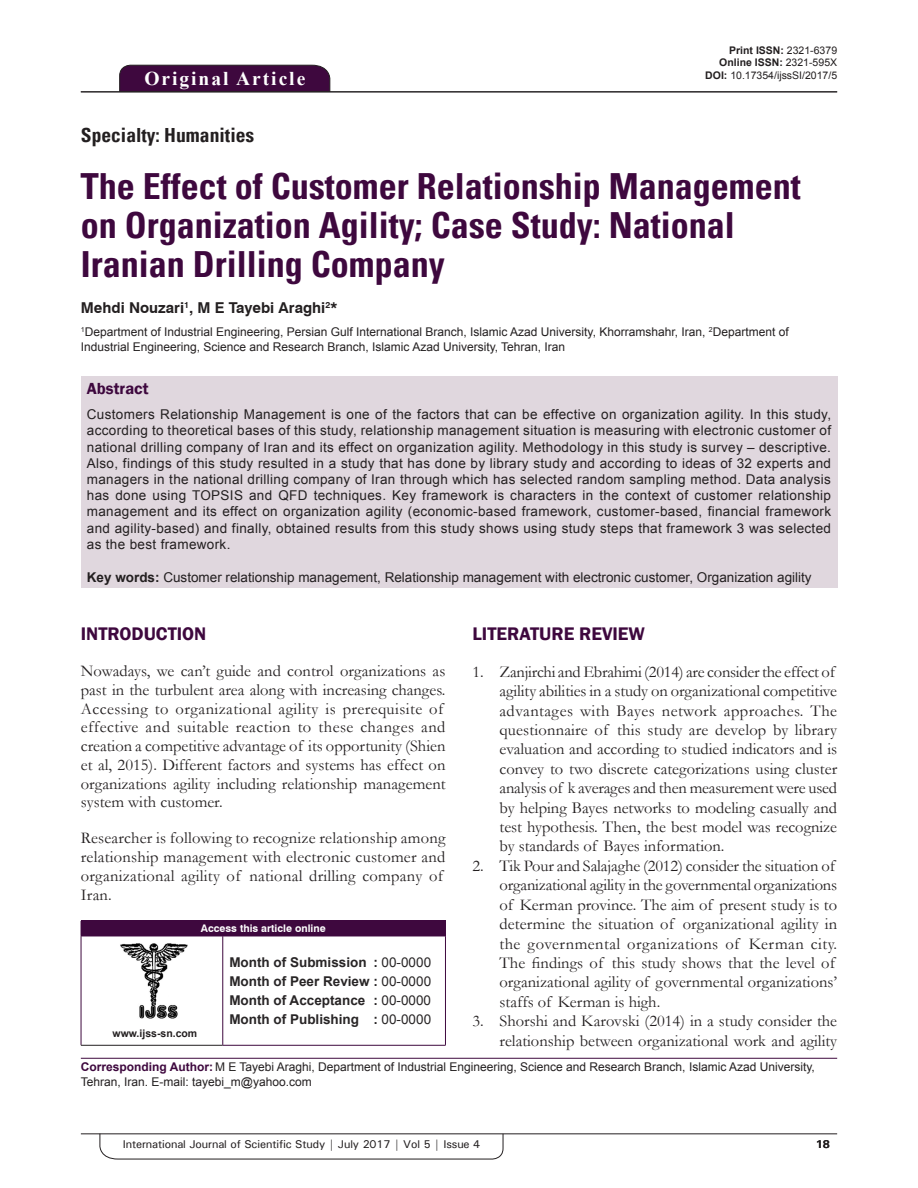
<style>
.page{position:relative;width:918px;height:1188px;background:#fff}
.page>*{position:absolute;margin:0;border:0;box-sizing:border-box;transform-origin:0 0}
.AT{font:700 condensed 36px/39px "Univers";color:#3e083e}
.AH_1{font:700 condensed 19.5px "Univers";color:#231f20}
.AH{font:700 19.5px "Times New Roman";letter-spacing:.1em;color:#fff}
.t1{font:600 18.75px "Franklin Gothic";color:#3e083e}
.L{font:16.5px/19.4px "Garamond";color:#231f20}
.TX{font:16.5px/18.8px "Garamond";letter-spacing:.005em;color:#231f20}
.ABSH{font:600 16.5px "Franklin Gothic";color:#3e083e}
.AU{font:700 15px "Swiss 721 BT";color:#231f20}
.ABS_1{font:13.5px/16.2px "Arial";letter-spacing:.025em;color:#231f20;text-align:justify}
.KWD{font:13.5px "Arial";color:#231f20}
.HIS{font:700 13.5px/18.8px "Arial";color:#282526;text-align:justify}
.AFF{font:12px/14.4px "Arial";color:#231f20}
.ADD{font:12px/14.4px "Arial";color:#231f20}
.RF{font:500 11.25px "Univers";letter-spacing:-.01em;color:#231f20}
.t2{font:700 11.25px "Univers";color:#231f20}
.DOI{font:700 10.5px "Arial";color:#231f20}
.DOI-2{font:10.5px "Arial";color:#231f20}
.AAO{font:700 10.5px "Swiss 721 BT";color:#fff}
.Web{font:700 10.5px "Arial";color:#231f20}
.s1{font-weight:400}
.s2{font-weight:700}
.s3{font-weight:700;color:#3e083e}
</style>
<div class="page">
<hr style="left:81px;top:1134px;width:756px;height:1px;background:#231f20">
<svg style="left:100px;top:1133px;width:403px;height:26px"></svg>
<div style="left:119px;top:65px;width:211px;height:26px;background:#3e083e"></div>
<hr style="left:81px;top:91px;width:756px;height:1px;background:#231f20">
<div style="left:81px;top:377px;width:756px;height:211px;background:#e0d7de"></div>
<img style="left:120px;top:943px;width:68px;height:76px">
<div style="left:81px;top:921px;width:364px;height:15px;background:#3e083e"></div>
<svg style="left:445px;top:921px;width:1px;height:15px"></svg>
<hr style="left:81px;top:936px;width:142px;height:1px;background:#3e083e">
<hr style="left:81px;top:936px;width:1px;height:109px;background:#3e083e">
<hr style="left:81px;top:1045px;width:142px;height:1px;background:#231f20">
<hr style="left:223px;top:936px;width:223px;height:1px;background:#3e083e">
<hr style="left:223px;top:936px;width:1px;height:109px;background:#3e083e">
<hr style="left:445px;top:936px;width:1px;height:109px;background:#3e083e">
<hr style="left:223px;top:1045px;width:223px;height:1px;background:#3e083e">
<hr style="left:81px;top:1058px;width:756px;height:1px;background:#3e083e">
<p class="DOI" style="left:729px;top:42px;width:109px">Print ISSN: <span class="s1">2321-6379</span></p>
<p class="DOI" style="left:719px;top:55px;width:119px">Online ISSN: <span class="s1">2321-595X</span></p>
<p class="AH" style="left:144px;top:64px;width:162px">Original Article</p>
<p class="DOI-2" style="left:705px;top:68px;width:133px"><span class="s2">DOI:</span> 10.17354/ijssSI/2017/5</p>
<p class="AH_1" style="left:81px;top:123px;width:175px">Specialty: Humanities</p>
<p class="AT" style="left:81px;top:167px;width:722px">The Effect of Customer Relationship Management on Organization Agility; Case Study: National<br>Iranian Drilling Company</p>
<p class="AU" style="left:81px;top:299px;width:258px">Mehdi Nouzari<sup>1</sup>, M E Tayebi Araghi<sup>2</sup>*</p>
<p class="AFF" style="left:81px;top:325px;width:709px"><sup>1</sup>Department of Industrial Engineering, Persian Gulf International Branch, Islamic Azad University, Khorramshahr, Iran, <sup>2</sup>Department of<br>Industrial Engineering, Science and Research Branch, Islamic Azad University, Tehran, Iran</p>
<p class="ABSH" style="left:87px;top:379px;width:63px">Abstract</p>
<p class="ABS_1" style="left:87px;top:406px;width:746px">Customers Relationship Management is one of the factors that can be effective on organization agility. In this study, according to theoretical bases of this study, relationship management situation is measuring with electronic customer of national drilling company of Iran and its effect on organization agility. Methodology in this study is survey – descriptive.<br>Also, findings of this study resulted in a study that has done by library study and according to ideas of 32 experts and managers in the national drilling company of Iran through which has selected random sampling method. Data analysis has done using TOPSIS and QFD techniques. Key framework is characters in the context of customer relationship management and its effect on organization agility (economic-based framework, customer-based, financial framework and agility-based) and finally, obtained results from this study shows using study steps that framework 3 was selected as the best framework.</p>
<p class="KWD" style="left:87px;top:568px;width:726px"><span class="s2">Key words:</span> Customer relationship management, Relationship management with electronic customer, Organization agility</p>
<h1 class="t1" style="left:81px;top:622px;width:127px">INTRODUCTION</h1>
<p class="TX" style="left:81px;top:661px;width:366px">Nowadays, we can’t guide and control organizations as past in the turbulent area along with increasing changes.<br>Accessing to organizational agility is prerequisite of effective and suitable reaction to these changes and creation a competitive advantage of its opportunity (Shien et al, 2015). Different factors and systems has effect on organizations agility including relationship management system with customer.</p>
<p class="TX" style="left:81px;top:828px;width:366px">Researcher is following to recognize relationship among relationship management with electronic customer and organizational agility of national drilling company of Iran.</p>
<h1 class="t1" style="left:473px;top:622px;width:174px">LITERATURE REVIEW</h1>
<p class="L" style="left:500px;top:661px;width:339px;text-indent:-27px">1. Zanjirchi and Ebrahimi (2014) are consider the effect of agility abilities in a study on organizational competitive advantages with Bayes network approaches. The questionnaire of this study are develop by library evaluation and according to studied indicators and is convey to two discrete categorizations using cluster analysis of k averages and then measurement were used by helping Bayes networks to modeling casually and test hypothesis. Then, the best model was recognize by standards of Bayes information.</p>
<p class="L" style="left:500px;top:856px;width:339px;text-indent:-27px">2. Tik Pour and Salajaghe (2012) consider the situation of organizational agility in the governmental organizations of Kerman province. The aim of present study is to determine the situation of organizational agility in the governmental organizations of Kerman city.<br>The findings of this study shows that the level of organizational agility of governmental organizations’ staffs of Kerman is high.</p>
<p class="L" style="left:473px;top:1011px;width:366px;text-align:right">3. Shorshi and Karovski (2014) in a study consider the relationship between organizational work and agility</p>
<p class="AAO" style="left:201px;top:922px;width:126px">Access this article online</p>
<p class="HIS" style="left:229px;top:953px;width:203px">Month of Submission : <span class="s1">00-0000<br></span>Month of Peer Review : <span class="s1">00-0000<br></span>Month of Acceptance : <span class="s1">00-0000<br></span>Month of Publishing : <span class="s1">00-0000</span></p>
<p class="ADD" style="left:81px;top:1060px;width:736px"><span class="s3">Corresponding Author:</span> M E Tayebi Araghi, Department of Industrial Engineering, Science and Research Branch, Islamic Azad University,<br>Tehran, Iran. E-mail: tayebi_m@yahoo.com</p>
<p class="Web" style="left:113px;top:1026px;width:86px">www.ijss-sn.com</p>
<p class="RF" style="left:123px;top:1137px;width:359px">International Journal of Scientific Study | July 2017 | Vol 5 | Issue 4</p>
<p class="t2" style="left:816px;top:1137px;width:16px">18</p>
</div>
